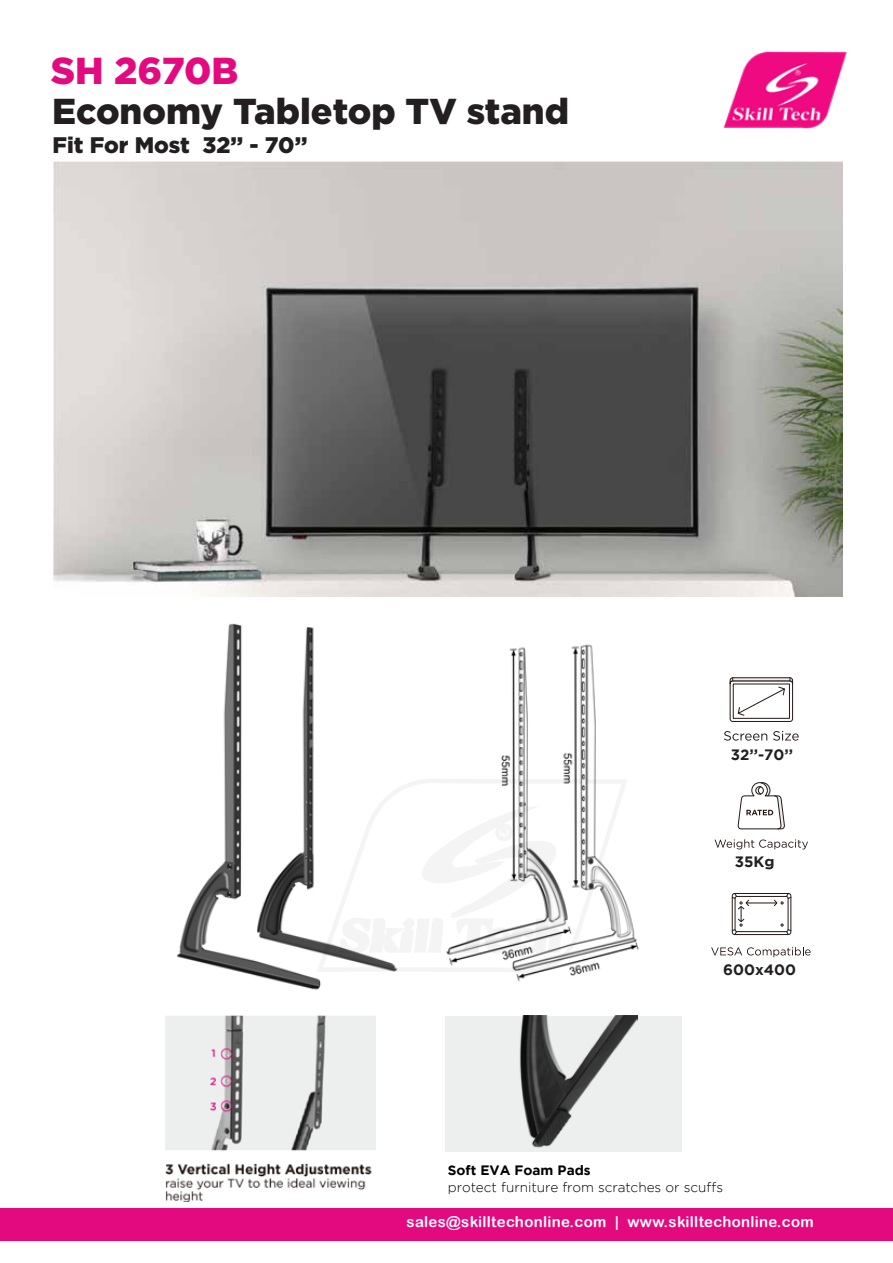
<style>
.page{position:relative;width:893px;height:1263px;background:#fff}
.page>*{position:absolute;margin:0;border:0;box-sizing:border-box;transform-origin:0 0}
.t1{font:900 37.5px "Gotham";color:#e3097f}
.t2{font:900 36px "Gotham";color:#231f20}
.t3{font:900 22.5px "Gotham";color:#231f20}
.t4{font:15px "Arial Rounded MT Bold";letter-spacing:.02em;color:#fff}
.t5{font:700 15px "Gotham";color:#231f20}
.t6{font:300 13.65px "Gotham";color:#000}
.t7{font:700 13.65px "Gotham";color:#000}
</style>
<div class="page">
<div style="left:0;top:1208px;width:893px;height:32px;background:#e3097f"></div>
<svg style="left:724px;top:731px;width:43px;height:10px"></svg>
<svg style="left:773px;top:731px;width:26px;height:10px"></svg>
<div style="left:730px;top:680px;width:63px;height:42px;border:1px solid #231916;border-radius:3px"></div>
<div style="left:733px;top:684px;width:57px;height:35px;border:1px solid #231916"></div>
<svg style="left:729px;top:677px;width:64px;height:39px"></svg>
<svg style="left:715px;top:839px;width:93px;height:10px"></svg>
<svg style="left:737px;top:782px;width:48px;height:47px"></svg>
<svg style="left:711px;top:947px;width:100px;height:10px"></svg>
<div style="left:732px;top:893px;width:59px;height:42px;border:1px solid #231916;border-radius:2px"></div>
<div style="left:735px;top:896px;width:53px;height:36px;border:1px solid #231916;border-radius:2px"></div>
<hr style="left:746px;top:902px;width:31px;height:1px;background:#231916">
<svg style="left:773px;top:893px;width:19px;height:14px"></svg>
<svg style="left:781px;top:924px;width:11px;height:11px"></svg>
<svg style="left:731px;top:893px;width:19px;height:42px"></svg>
<img style="left:689px;top:51px;width:158px;height:179px">
<img style="left:54px;top:162px;width:788px;height:434px">
<img style="left:166px;top:1051px;width:209px;height:151px">
<img style="left:97px;top:574px;width:393px;height:477px">
<svg style="left:445px;top:1025px;width:236px;height:126px;fill:#edeeee"></svg>
<img style="left:366px;top:601px;width:316px;height:424px">
<h1 class="t1" style="left:51px;top:49px;width:189px">SH 2670B</h1>
<h2 class="t2" style="left:52px;top:90px;width:518px">Economy Tabletop TV stand</h2>
<h3 class="t3" style="left:53px;top:132px;width:256px">Fit For Most 32’’ - 70’’</h3>
<p class="t5" style="left:731px;top:746px;width:64px">32’’-70’’</p>
<p class="t5" style="left:735px;top:853px;width:41px">35Kg</p>
<p class="t5" style="left:723px;top:960px;width:74px">600x400</p>
<p class="t7" style="left:448px;top:1163px;width:144px">Soft EVA Foam Pads</p>
<p class="t6" style="left:448px;top:1179px;width:277px">protect furniture from scratches or scuffs</p>
<p class="t4" style="left:407px;top:1212px;width:409px">sales@skilltechonline.com | www.skilltechonline.com</p>
</div>
